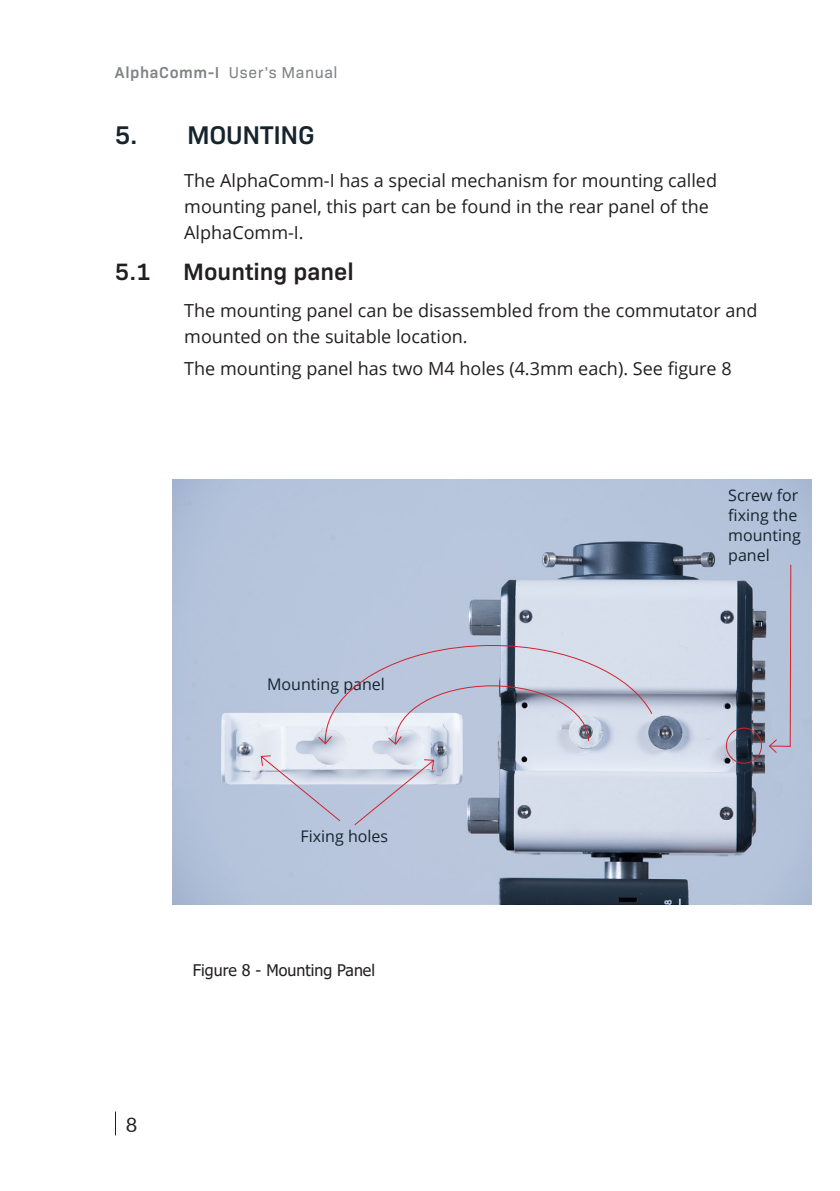
<style>
.page{position:relative;width:840px;height:1191px;background:#fff}
.page>*{position:absolute;margin:0;border:0;box-sizing:border-box;transform-origin:0 0}
.t1{font:600 26px "Bio Sans";letter-spacing:-.01em;color:#16242e}
.t2{font:600 24px "Bio Sans";color:#231f20}
.t3{font:20px "Lato";color:#231f20}
._1_1text{font:18px/26px "Open Sans";color:#231f20}
.Body_Text{font:16px/20px "Open Sans";color:#16242e}
.t4{font:16px "Bio Sans";letter-spacing:.035em;color:#808285}
.t5{font:16px "Tahoma";color:#231f20}
.s1{font-weight:600}
</style>
<div class="page">
<svg style="left:115px;top:1111px;width:1px;height:24px"></svg>
<img style="left:173px;top:479px;width:637px;height:426px">
<div style="left:725px;top:727px;width:36px;height:36px;border:1px solid #d1232a;border-radius:50%"></div>
<svg style="left:260px;top:754px;width:81px;height:68px"></svg>
<svg style="left:767px;top:564px;width:24px;height:190px"></svg>
<svg style="left:353px;top:758px;width:82px;height:68px"></svg>
<svg style="left:317px;top:644px;width:335px;height:101px"></svg>
<p class="t4" style="left:115px;top:60px;width:224px"><span class="s1">AlphaComm-I</span> User’s Manual</p>
<p class="t1" style="left:115px;top:115px;width:201px">5. MOUNTING</p>
<p class="_1_1text" style="left:184px;top:167px;width:534px">The AlphaComm-I has a special mechanism for mounting called mounting panel, this part can be found in the rear panel of the<br>AlphaComm-I.</p>
<p class="t2" style="left:115px;top:253px;width:37px">5.1</p>
<p class="t2" style="left:183px;top:253px;width:172px">Mounting panel</p>
<p class="_1_1text" style="left:184px;top:297px;width:574px">The mounting panel can be disassembled from the commutator and mounted on the suitable location.</p>
<p class="_1_1text" style="left:184px;top:355px;width:548px">The mounting panel has two M4 holes (4.3mm each). See figure 8</p>
<p class="t3" style="left:126px;top:1110px;width:13px">8</p>
<p class="Body_Text" style="left:267px;top:673px;width:119px">Mounting panel</p>
<p class="Body_Text" style="left:300px;top:825px;width:89px">Fixing holes</p>
<p class="t5" style="left:193px;top:959px;width:183px">Figure 8 - Mounting Panel</p>
<p class="Body_Text" style="left:727px;top:485px;width:74px">Screw for fixing the mounting panel</p>
</div>
